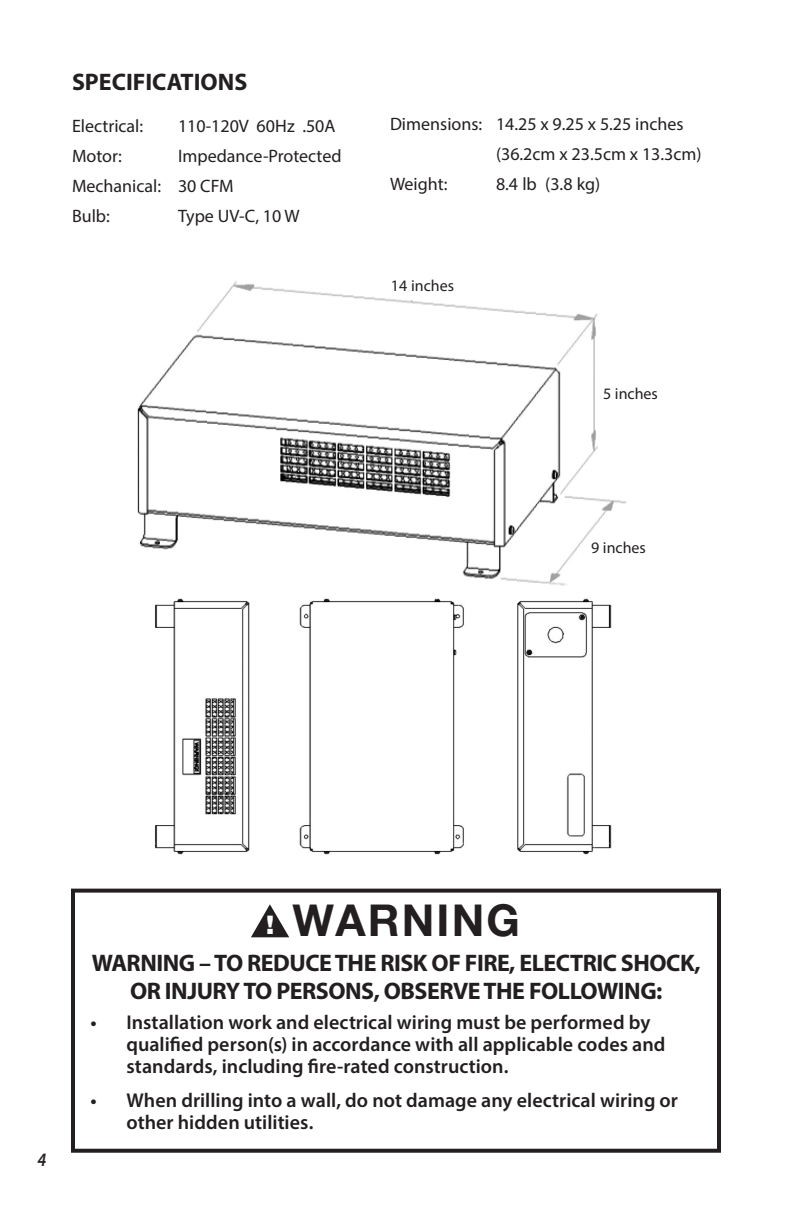
<style>
.page{position:relative;width:792px;height:1224px;background:#fff}
.page>*{position:absolute;margin:0;border:0;box-sizing:border-box;transform-origin:0 0}
.t1{font:700 44px "Helvetica Neue LT Std";letter-spacing:.05em;color:#231f20}
.t2{font:900 25.8px "Helvetica Neue LT Std";color:#fff}
.t3{font:700 24px/28px "Myriad Pro";letter-spacing:-.02em;color:#231f20;text-align:center}
.t4{font:700 24px "Myriad Pro";color:#231f20}
.t5{font:600 20px/22px "Myriad Pro";color:#231f20}
.t6{font:italic 600 19px "Myriad Pro";color:#231f20;scale:.9 1}
.t7{font:18px "Myriad Pro";color:#231f20}
.t8{font:16px "Myriad Pro";color:#231f20}
</style>
<div class="page">
<div style="left:71px;top:889px;width:650px;height:264px;border:4px solid #231f20"></div>
<svg style="left:251px;top:904px;width:38px;height:33px"></svg>
<img style="left:137px;top:281px;width:489px;height:574px">
<p class="t4" style="left:72px;top:66px;width:177px">SPECIFICATIONS</p>
<p class="t7" style="left:72px;top:115px;width:73px">Electrical:</p>
<p class="t7" style="left:178px;top:115px;width:159px">110-120V 60Hz .50A</p>
<p class="t7" style="left:72px;top:145px;width:51px">Motor:</p>
<p class="t7" style="left:178px;top:145px;width:165px">Impedance-Protected</p>
<p class="t7" style="left:72px;top:175px;width:163px">Mechanical: 30 CFM</p>
<p class="t7" style="left:72px;top:205px;width:39px">Bulb:</p>
<p class="t7" style="left:178px;top:205px;width:123px">Type UV-C, 10 W</p>
<p class="t7" style="left:390px;top:113px;width:295px">Dimensions: 14.25 x 9.25 x 5.25 inches</p>
<p class="t7" style="left:496px;top:143px;width:207px">(36.2cm x 23.5cm x 13.3cm)</p>
<p class="t7" style="left:390px;top:173px;width:59px">Weight:</p>
<p class="t7" style="left:496px;top:173px;width:106px">8.4 lb (3.8 kg)</p>
<p class="t8" style="left:391px;top:276px;width:65px">14 inches</p>
<p class="t8" style="left:603px;top:384px;width:56px">5 inches</p>
<p class="t8" style="left:591px;top:538px;width:56px">9 inches</p>
<p class="t6" style="left:38px;top:1148px;width:11px">4</p>
<p class="t2" style="left:266px;top:910px;width:10px">!</p>
<p class="t1" style="left:292px;top:894px;width:229px">WARNING</p>
<p class="t3" style="left:92px;top:949px;width:610px">WARNING – TO REDUCE THE RISK OF FIRE, ELECTRIC SHOCK,<br>OR INJURY TO PERSONS, OBSERVE THE FOLLOWING:</p>
<p class="t5" style="left:126px;top:1011px;width:541px;text-indent:-36px">• Installation work and electrical wiring must be performed by qualified person(s) in accordance with all applicable codes and standards, including fire-rated construction.</p>
<p class="t5" style="left:126px;top:1089px;width:553px;text-indent:-36px">• When drilling into a wall, do not damage any electrical wiring or other hidden utilities.</p>
</div>
